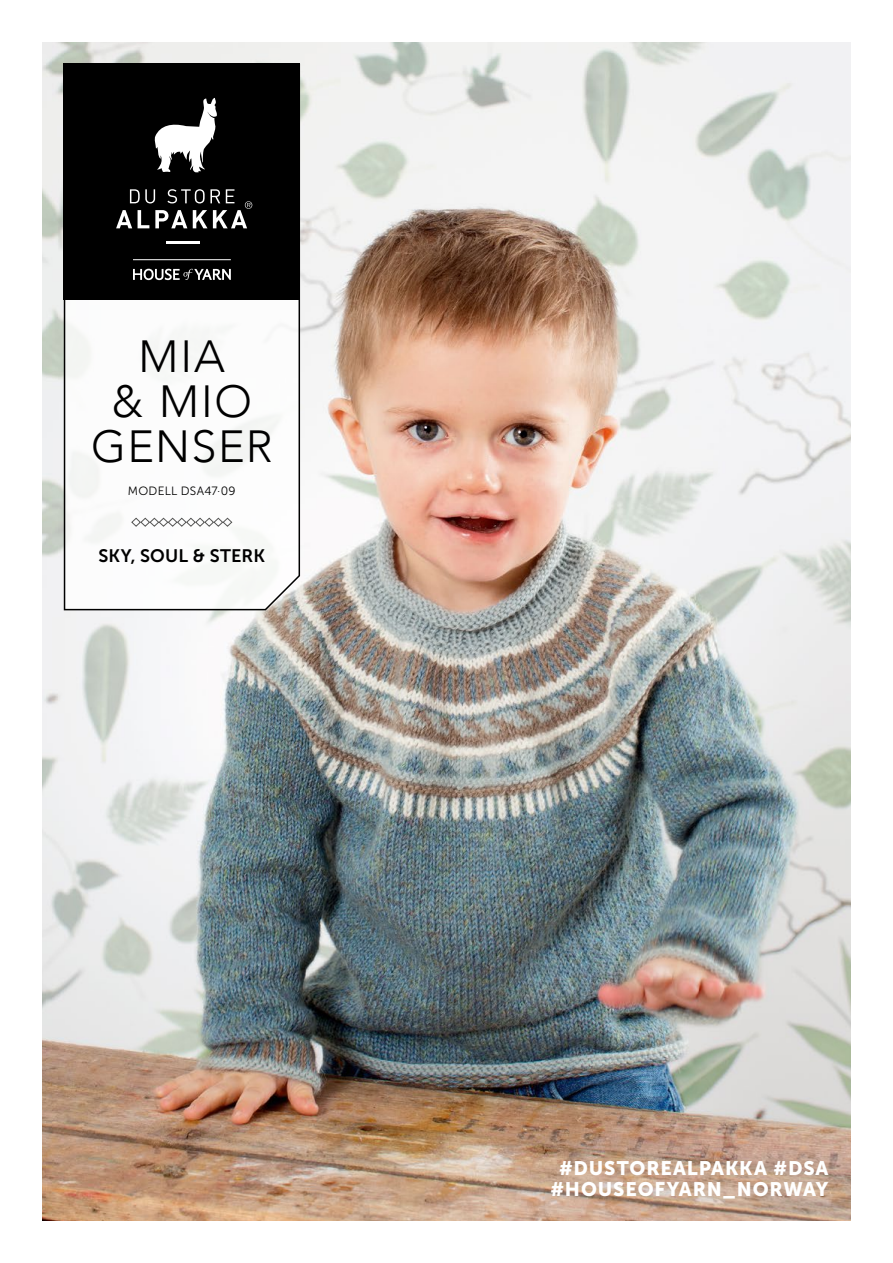
<style>
.page{position:relative;width:893px;height:1263px;background:#fff}
.page>*{position:absolute;margin:0;border:0;box-sizing:border-box;transform-origin:0 0}
.INNHOLD_-_Midtstilt{font:300 45px "Avenir";letter-spacing:.03em;color:#000}
.t1{font:19.5px/21px "Museo Sans 900";letter-spacing:.045em;color:#fff;text-align:center}
.INNHOLD_-_Midtstilt-2{font:18px "Museo Sans 700";letter-spacing:.005em;color:#000}
.INNHOLD_-_Midtstilt-3{font:12px "Museo Sans 300";letter-spacing:.02em;color:#000}
</style>
<div class="page">
<img style="left:43px;top:43px;width:807px;height:1177px">
<svg style="left:63px;top:63px;width:238px;height:548px"></svg>
<div style="left:64px;top:64px;width:236px;height:236px;background:#000"></div>
<hr style="left:166px;top:241px;width:34px;height:2px;background:#fff">
<svg style="left:154px;top:98px;width:63px;height:75px"></svg>
<svg style="left:116px;top:189px;width:136px;height:39px"></svg>
<hr style="left:133px;top:259px;width:98px;height:1px;background:#fff">
<svg style="left:133px;top:269px;width:98px;height:11px"></svg>
<svg style="left:131px;top:517px;width:102px;height:10px"></svg>
<p class="INNHOLD_-_Midtstilt" style="left:139px;top:329px;width:88px">MIA</p>
<p class="INNHOLD_-_Midtstilt" style="left:111px;top:374px;width:142px">&amp; MIO</p>
<p class="INNHOLD_-_Midtstilt" style="left:91px;top:419px;width:183px">GENSER</p>
<p class="INNHOLD_-_Midtstilt-3" style="left:128px;top:484px;width:109px">MODELL DSA47∙09</p>
<p class="INNHOLD_-_Midtstilt-2" style="left:99px;top:546px;width:168px">SKY, SOUL &amp; STERK</p>
<p class="t1" style="left:550px;top:1158px;width:279px">#DUSTOREALPAKKA #DSA #HOUSEOFYARN_NORWAY</p>
</div>
